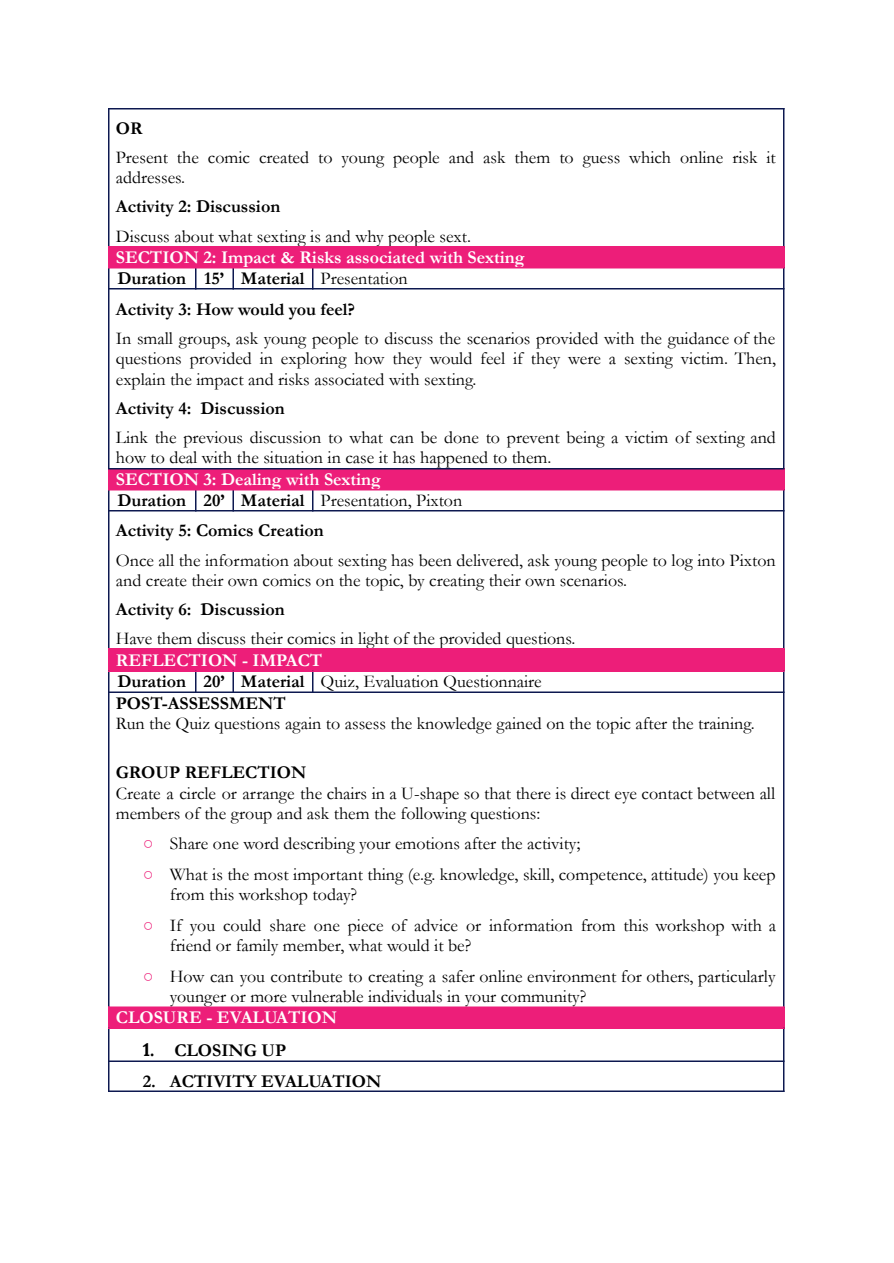
<style>
.page{position:relative;width:894px;height:1263px;background:#fff}
.page>*{position:absolute;margin:0;border:0;box-sizing:border-box;transform-origin:0 0}
.t1{font:18px/20.2px "Garamond";color:#000}
.t2{font:700 18px/21.3px "Garamond";color:#000}
.t3{font:700 18px/21.3px "Garamond";color:#fff}
.s1{color:#000}
.s2{font-weight:400;color:#000}
.s3{color:#fff}
.s4{font-weight:400}
.s5{font-family:"Arial";color:#ed1e79}
.s6{font-family:"Lora"}
</style>
<div class="page">
<div style="left:108px;top:246px;width:676px;height:22px;background:#ed1e79"></div>
<div style="left:108px;top:468px;width:676px;height:21px;background:#ed1e79"></div>
<div style="left:108px;top:649px;width:676px;height:21px;background:#ed1e79"></div>
<div style="left:108px;top:1007px;width:676px;height:21px;background:#ed1e79"></div>
<hr style="left:108px;top:108px;width:2px;height:140px;background:#0d1950">
<hr style="left:108px;top:267px;width:2px;height:201px;background:#0d1950">
<hr style="left:108px;top:489px;width:2px;height:161px;background:#0d1950">
<hr style="left:108px;top:648px;width:2px;height:22px;background:#ed1e79">
<hr style="left:108px;top:670px;width:2px;height:338px;background:#0d1950">
<hr style="left:108px;top:1027px;width:2px;height:65px;background:#0d1950">
<hr style="left:195px;top:267px;width:2px;height:22px;background:#0d1950">
<hr style="left:195px;top:489px;width:2px;height:22px;background:#0d1950">
<hr style="left:195px;top:670px;width:2px;height:23px;background:#0d1950">
<svg style="left:233px;top:269px;width:1px;height:19px"></svg>
<svg style="left:233px;top:491px;width:1px;height:19px"></svg>
<svg style="left:233px;top:672px;width:1px;height:19px"></svg>
<hr style="left:312px;top:267px;width:2px;height:22px;background:#0d1950">
<hr style="left:312px;top:489px;width:2px;height:22px;background:#0d1950">
<hr style="left:312px;top:670px;width:2px;height:23px;background:#0d1950">
<hr style="left:783px;top:108px;width:2px;height:140px;background:#0d1950">
<hr style="left:783px;top:246px;width:2px;height:23px;background:#ed1e79">
<hr style="left:783px;top:267px;width:2px;height:201px;background:#0d1950">
<hr style="left:783px;top:468px;width:2px;height:22px;background:#ed1e79">
<hr style="left:783px;top:489px;width:2px;height:161px;background:#0d1950">
<hr style="left:783px;top:648px;width:2px;height:22px;background:#ed1e79">
<hr style="left:783px;top:670px;width:2px;height:338px;background:#0d1950">
<hr style="left:783px;top:1007px;width:2px;height:22px;background:#ed1e79">
<hr style="left:783px;top:1027px;width:2px;height:65px;background:#0d1950">
<hr style="left:108px;top:108px;width:676px;height:2px;background:#0d1950">
<hr style="left:108px;top:246px;width:676px;height:2px;background:#ed1e79">
<hr style="left:108px;top:267px;width:676px;height:2px;background:#ed1e79">
<hr style="left:108px;top:288px;width:676px;height:2px;background:#0d1950">
<hr style="left:108px;top:468px;width:676px;height:1px;background:#0d1950">
<hr style="left:108px;top:489px;width:676px;height:2px;background:#ed1e79">
<hr style="left:108px;top:510px;width:676px;height:2px;background:#0d1950">
<hr style="left:108px;top:648px;width:676px;height:1px;background:#ed1e79">
<hr style="left:108px;top:670px;width:676px;height:2px;background:#ed1e79">
<hr style="left:108px;top:691px;width:676px;height:2px;background:#0d1950">
<hr style="left:108px;top:1006px;width:676px;height:2px;background:#ed1e79">
<hr style="left:108px;top:1027px;width:676px;height:2px;background:#ed1e79">
<hr style="left:108px;top:1060px;width:676px;height:2px;background:#0d1950">
<hr style="left:108px;top:1090px;width:676px;height:2px;background:#0d1950">
<p class="t2" style="left:116px;top:118px;width:28px">OR</p>
<p class="t1" style="left:116px;top:147px;width:661px">Present the comic created to young people and ask them to guess which online risk it addresses.</p>
<p class="t2" style="left:116px;top:196px;width:166px">Activity 2: Discussion</p>
<p class="t1" style="left:116px;top:226px;width:357px">Discuss about what sexting is and why people sext.</p>
<p class="t3" style="left:116px;top:247px;width:410px">SECTION 2: Impact &amp; Risks associated with Sexting<br><span class="s1">Duration 15’ Material</span> <span class="s2">Presentation</span></p>
<p class="t2" style="left:116px;top:299px;width:241px">Activity 3: How would you feel?</p>
<p class="t1" style="left:116px;top:329px;width:662px;text-align:justify">In small groups, ask young people to discuss the scenarios provided with the guidance of the questions provided in exploring how they would feel if they were a sexting victim. Then, explain the impact and risks associated with sexting.</p>
<p class="t2" style="left:116px;top:398px;width:170px">Activity 4: Discussion</p>
<p class="t1" style="left:116px;top:428px;width:662px">Link the previous discussion to what can be done to prevent being a victim of sexting and how to deal with the situation in case it has happened to them.</p>
<p class="t3" style="left:116px;top:469px;width:348px">SECTION 3: Dealing with Sexting<br><span class="s1">Duration 20’ Material</span> <span class="s2">Presentation, Pixton</span></p>
<p class="t2" style="left:116px;top:520px;width:209px">Activity 5: Comics Creation</p>
<p class="t1" style="left:116px;top:550px;width:661px">Once all the information about sexting has been delivered, ask young people to log into Pixton and create their own comics on the topic, by creating their own scenarios.</p>
<p class="t2" style="left:116px;top:599px;width:170px">Activity 6: Discussion</p>
<p class="t1" style="left:116px;top:629px;width:461px">Have them discuss their comics in light of the provided questions.</p>
<p class="t2" style="left:116px;top:650px;width:427px"><span class="s3">REFLECTION - IMPACT<br></span>Duration 20’ Material <span class="s4">Quiz, Evaluation Questionnaire<br></span>POST-ASSESSMENT</p>
<p class="t1" style="left:116px;top:713px;width:640px">Run the Quiz questions again to assess the knowledge gained on the topic after the training.</p>
<p class="t2" style="left:116px;top:762px;width:192px">GROUP REFLECTION</p>
<p class="t1" style="left:116px;top:783px;width:661px">Create a circle or arrange the chairs in a U-shape so that there is direct eye contact between all members of the group and ask them the following questions:</p>
<p class="t1" style="left:143px;top:834px;width:439px"><span class="s5">○</span> Share one word describing your emotions after the activity;</p>
<p class="t1" style="left:170px;top:864px;width:607px;text-indent:-27px"><span class="s5">○</span> What is the most important thing (e.g. knowledge, skill, competence, attitude) you keep from this workshop today?</p>
<p class="t1" style="left:170px;top:915px;width:608px;text-indent:-27px"><span class="s5">○</span> If you could share one piece of advice or information from this workshop with a friend or family member, what would it be?</p>
<p class="t1" style="left:170px;top:966px;width:607px;text-indent:-27px"><span class="s5">○</span> How can you contribute to creating a safer online environment for others, particularly younger or more vulnerable individuals in your community?</p>
<p class="t3" style="left:116px;top:1007px;width:223px">CLOSURE - EVALUATION</p>
<p class="t2" style="left:143px;top:1040px;width:145px"><span class="s6">1.</span> CLOSING UP</p>
<p class="t2" style="left:143px;top:1071px;width:240px">2. ACTIVITY EVALUATION</p>
</div>
